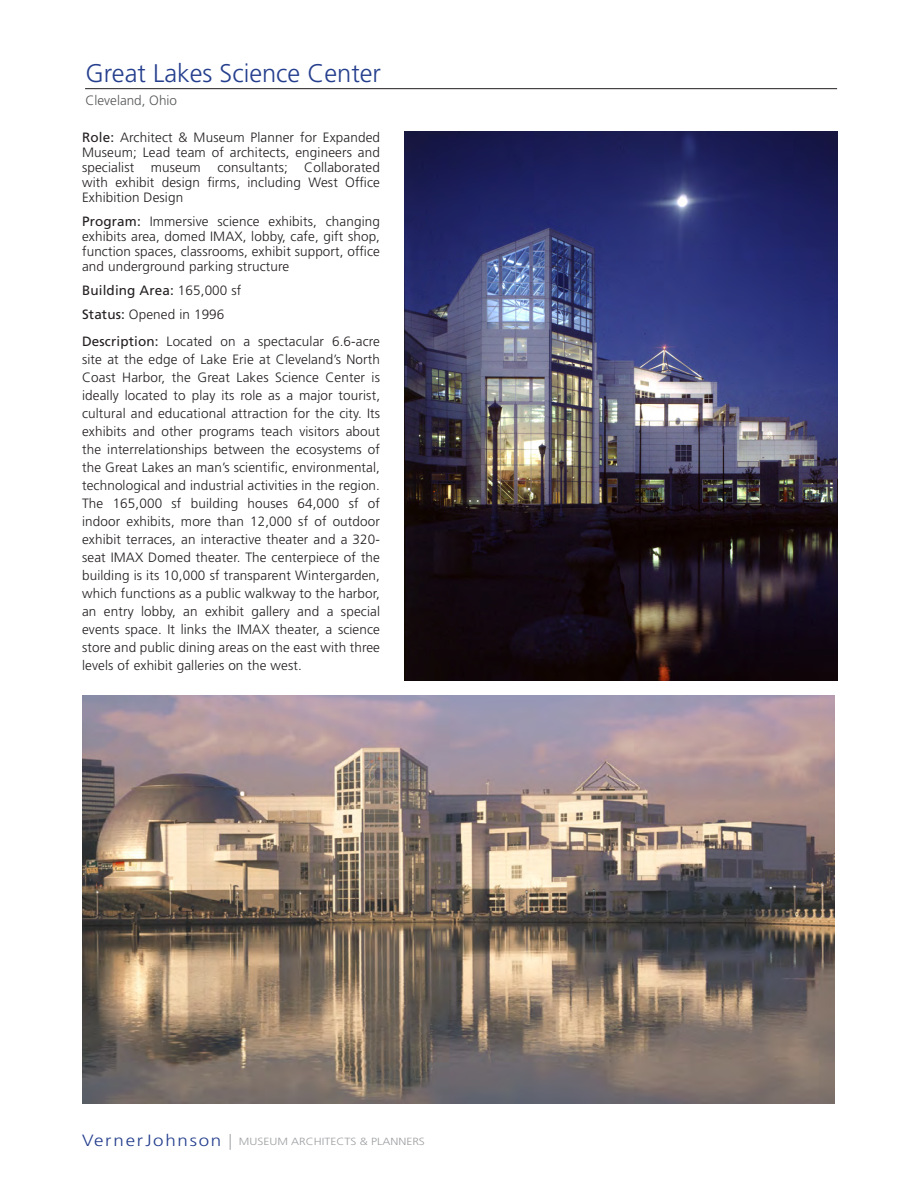
<style>
.page{position:relative;width:918px;height:1188px;background:#fff}
.page>*{position:absolute;margin:0;border:0;box-sizing:border-box;transform-origin:0 0}
.t1{font:300 25.5px "Frutiger LT Std";color:#253f8e}
.t2{font:300 13.5px/18px "Frutiger LT Std";letter-spacing:.01em;color:#231f20;text-align:justify}
.t3{font:300 13.5px "Frutiger LT Std";color:#57585a}
.t4{font:300 10.35px "Frutiger LT Std";color:#9d9fa2;scale:1.15 1}
.s1{font-weight:400}
.s2{font-size:16.35px;color:#253f8e}
</style>
<div class="page">
<svg style="left:230px;top:1134px;width:1px;height:16px"></svg>
<img style="left:82px;top:696px;width:753px;height:408px">
<img style="left:405px;top:132px;width:432px;height:549px">
<hr style="left:85px;top:88px;width:752px;height:1px;background:#231f20">
<h1 class="t1" style="left:86px;top:59px;width:297px">Great Lakes Science Center</h1>
<p class="t3" style="left:86px;top:92px;width:93px">Cleveland, Ohio</p>
<p class="t2" style="left:82px;top:130px;width:299px;line-height:15px"><span class="s1">Role:</span> Architect &amp; Museum Planner for Expanded Museum; Lead team of architects, engineers and specialist museum consultants; Collaborated with exhibit design firms, including West Office Exhibition Design</p>
<p class="t2" style="left:82px;top:214px;width:299px;line-height:15px"><span class="s1">Program:</span> Immersive science exhibits, changing exhibits area, domed IMAX, lobby, cafe, gift shop, function spaces, classrooms, exhibit support, office and underground parking structure</p>
<p class="t2" style="left:82px;top:278px;width:161px;line-height:24px"><span class="s1">Building Area:</span> 165,000 sf<br><span class="s1">Status:</span> Opened in 1996</p>
<p class="t2" style="left:82px;top:332px;width:300px"><span class="s1">Description:</span> Located on a spectacular 6.6-acre site at the edge of Lake Erie at Cleveland’s North Coast Harbor, the Great Lakes Science Center is ideally located to play its role as a major tourist, cultural and educational attraction for the city. Its exhibits and other programs teach visitors about the interrelationships between the ecosystems of the Great Lakes an man’s scientific, environmental, technological and industrial activities in the region.<br>The 165,000 sf building houses 64,000 sf of indoor exhibits, more than 12,000 sf of outdoor exhibit terraces, an interactive theater and a 320- seat IMAX Domed theater. The centerpiece of the building is its 10,000 sf transparent Wintergarden, which functions as a public walkway to the harbor, an entry lobby, an exhibit gallery and a special events space. It links the IMAX theater, a science store and public dining areas on the east with three levels of exhibit galleries on the west.</p>
<p class="t4" style="left:82px;top:1136px;width:300px"><span class="s2">VernerJohnson</span> MUSEUM ARCHITECTS &amp; PLANNERS</p>
</div>
